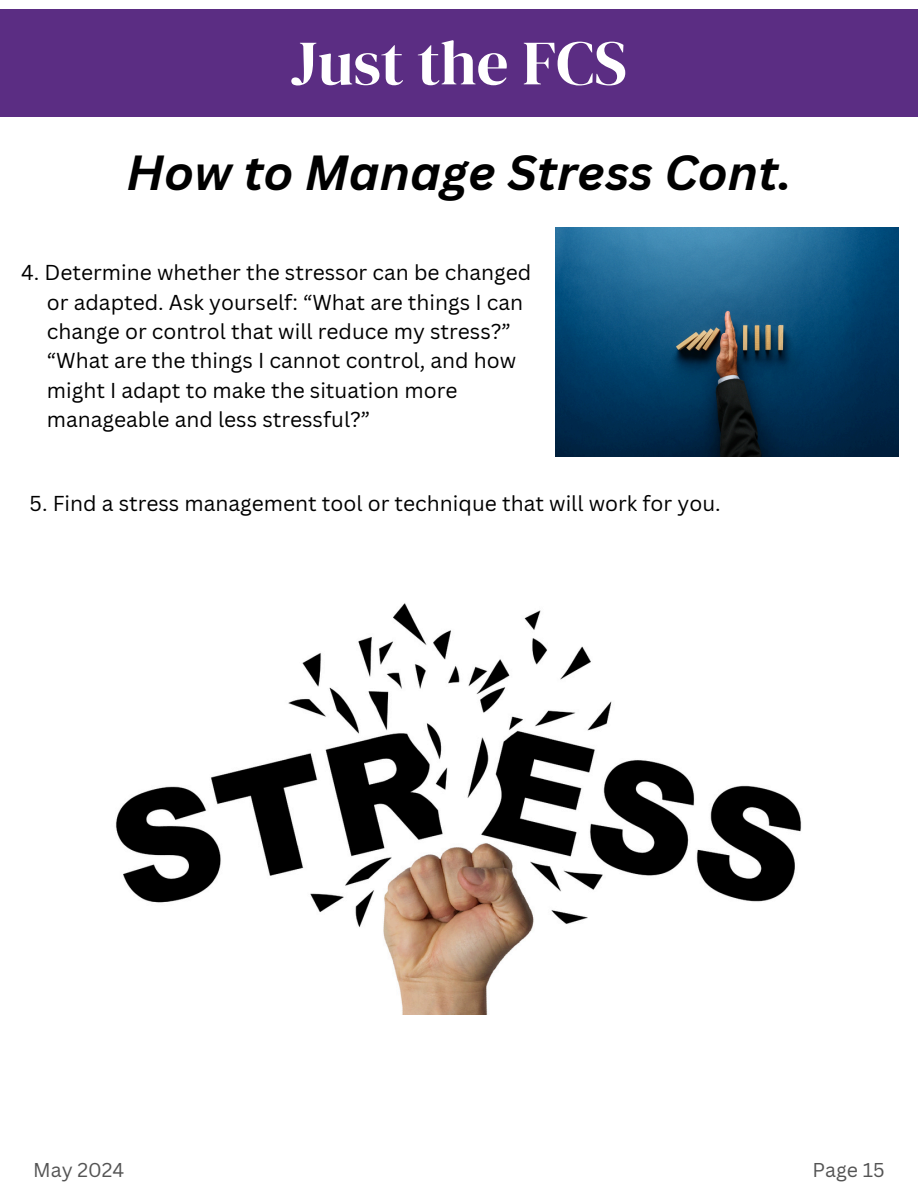
<style>
.page{position:relative;width:918px;height:1188px;background:#fff}
.page>*{position:absolute;margin:0;border:0;box-sizing:border-box;transform-origin:0 0}
.t1{font:63px "DM Serif Display";color:#fff}
.t2{font:italic 700 48px "Canva Sans";color:#000}
.t3{font:21px "Canva Sans";color:#000}
.t4{font:19.5px "Canva Sans";color:#545454}
</style>
<div class="page">
<div style="left:0;top:9px;width:918px;height:107px;background:#5b2d83"></div>
<img style="left:115px;top:603px;width:687px;height:412px">
<img style="left:555px;top:228px;width:343px;height:228px">
<h1 class="t1" style="left:291px;top:19px;width:338px">Just the FCS</h1>
<p class="t2" style="left:126px;top:138px;width:667px">How to Manage Stress Cont.</p>
<p class="t3" style="left:21px;top:258px;width:511px">4. Determine whether the stressor can be changed</p>
<p class="t3" style="left:47px;top:287px;width:478px">or adapted. Ask yourself: “What are things I can</p>
<p class="t3" style="left:47px;top:316px;width:466px">change or control that will reduce my stress?”</p>
<p class="t3" style="left:47px;top:346px;width:471px">“What are the things I cannot control, and how</p>
<p class="t3" style="left:47px;top:375px;width:412px">might I adapt to make the situation more</p>
<p class="t3" style="left:47px;top:405px;width:325px">manageable and less stressful?”</p>
<p class="t3" style="left:30px;top:489px;width:693px">5. Find a stress management tool or technique that will work for you.</p>
<p class="t4" style="left:33px;top:1156px;width:93px">May 2024</p>
<p class="t4" style="left:813px;top:1156px;width:74px">Page 15</p>
</div>
